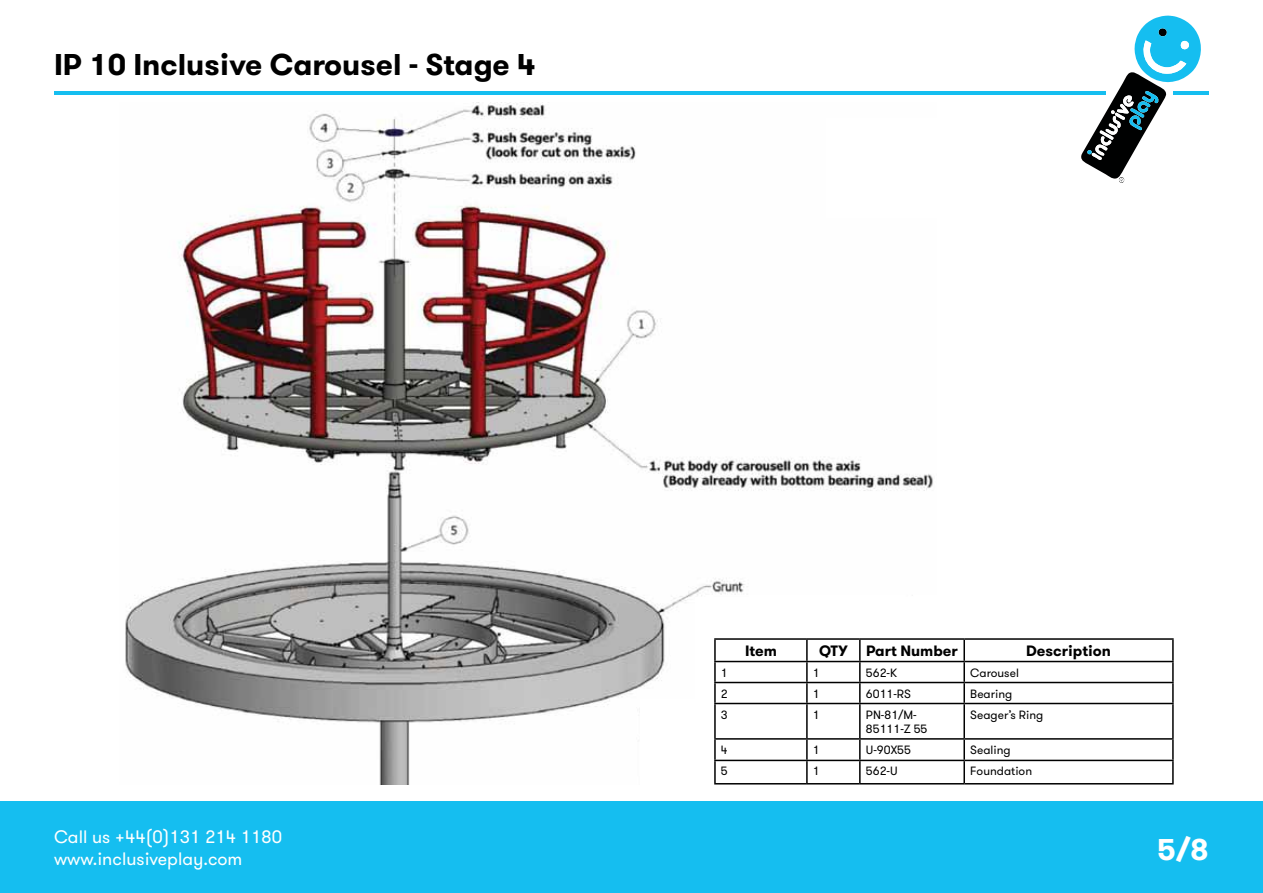
<style>
.page{position:relative;width:1263px;height:893px;background:#fff}
.page>*{position:absolute;margin:0;border:0;box-sizing:border-box;transform-origin:0 0}
.t1{font:700 30px "GT Walsheim";color:#000}
.t2{font:700 30px "GT Walsheim";color:#fff}
.t3{font:18px/21.6px "GT Walsheim";color:#fff}
.t4{font:700 15px "GT Walsheim";color:#000}
.t5{font:12px/14.4px "GT Walsheim";color:#000}
</style>
<div class="page">
<div style="left:0;top:802px;width:1263px;height:91px;background:#15bef0"></div>
<hr style="left:54px;top:91px;width:1051px;height:3px;background:#15bef0">
<svg style="left:1081px;top:15px;width:122px;height:168px"></svg>
<hr style="left:1174px;top:91px;width:35px;height:3px;background:#15bef0">
<img style="left:125px;top:103px;width:808px;height:681px">
<div style="left:826px;top:118px;width:110px;height:100px;background:#fff"></div>
<div style="left:696px;top:597px;width:255px;height:117px;background:#fff"></div>
<div style="left:641px;top:699px;width:310px;height:91px;background:#fff"></div>
<hr style="left:714px;top:638px;width:93px;height:2px;background:#000">
<hr style="left:714px;top:640px;width:2px;height:21px;background:#000">
<hr style="left:807px;top:638px;width:53px;height:2px;background:#000">
<hr style="left:806px;top:640px;width:2px;height:21px;background:#000">
<hr style="left:860px;top:638px;width:104px;height:2px;background:#000">
<hr style="left:859px;top:640px;width:2px;height:21px;background:#000">
<hr style="left:964px;top:638px;width:210px;height:2px;background:#000">
<hr style="left:963px;top:640px;width:2px;height:21px;background:#000">
<hr style="left:1172px;top:640px;width:2px;height:21px;background:#000">
<hr style="left:714px;top:661px;width:93px;height:1px;background:#000">
<hr style="left:714px;top:662px;width:2px;height:20px;background:#000">
<hr style="left:807px;top:661px;width:53px;height:1px;background:#000">
<hr style="left:806px;top:662px;width:2px;height:20px;background:#000">
<hr style="left:860px;top:661px;width:104px;height:1px;background:#000">
<hr style="left:859px;top:662px;width:2px;height:20px;background:#000">
<hr style="left:964px;top:661px;width:210px;height:1px;background:#000">
<hr style="left:963px;top:662px;width:2px;height:20px;background:#000">
<hr style="left:1172px;top:662px;width:2px;height:20px;background:#000">
<hr style="left:714px;top:682px;width:93px;height:1px;background:#000">
<hr style="left:714px;top:683px;width:2px;height:20px;background:#000">
<hr style="left:807px;top:682px;width:53px;height:1px;background:#000">
<hr style="left:806px;top:683px;width:2px;height:20px;background:#000">
<hr style="left:860px;top:682px;width:104px;height:1px;background:#000">
<hr style="left:859px;top:683px;width:2px;height:20px;background:#000">
<hr style="left:964px;top:682px;width:210px;height:1px;background:#000">
<hr style="left:963px;top:683px;width:2px;height:20px;background:#000">
<hr style="left:1172px;top:683px;width:2px;height:20px;background:#000">
<hr style="left:714px;top:703px;width:93px;height:1px;background:#000">
<hr style="left:714px;top:704px;width:2px;height:34px;background:#000">
<hr style="left:807px;top:703px;width:53px;height:1px;background:#000">
<hr style="left:806px;top:704px;width:2px;height:34px;background:#000">
<hr style="left:860px;top:703px;width:104px;height:1px;background:#000">
<hr style="left:859px;top:704px;width:2px;height:34px;background:#000">
<hr style="left:964px;top:703px;width:210px;height:1px;background:#000">
<hr style="left:963px;top:704px;width:2px;height:34px;background:#000">
<hr style="left:1172px;top:704px;width:2px;height:34px;background:#000">
<hr style="left:714px;top:738px;width:93px;height:2px;background:#000">
<hr style="left:714px;top:740px;width:2px;height:20px;background:#000">
<hr style="left:807px;top:738px;width:53px;height:2px;background:#000">
<hr style="left:806px;top:740px;width:2px;height:20px;background:#000">
<hr style="left:860px;top:738px;width:104px;height:2px;background:#000">
<hr style="left:859px;top:740px;width:2px;height:20px;background:#000">
<hr style="left:964px;top:738px;width:210px;height:2px;background:#000">
<hr style="left:963px;top:740px;width:2px;height:20px;background:#000">
<hr style="left:1172px;top:740px;width:2px;height:20px;background:#000">
<hr style="left:714px;top:760px;width:93px;height:1px;background:#000">
<hr style="left:714px;top:761px;width:2px;height:22px;background:#000">
<hr style="left:807px;top:760px;width:53px;height:1px;background:#000">
<hr style="left:806px;top:761px;width:2px;height:22px;background:#000">
<hr style="left:860px;top:760px;width:104px;height:1px;background:#000">
<hr style="left:859px;top:761px;width:2px;height:22px;background:#000">
<hr style="left:964px;top:760px;width:210px;height:1px;background:#000">
<hr style="left:963px;top:761px;width:2px;height:22px;background:#000">
<hr style="left:1172px;top:761px;width:2px;height:22px;background:#000">
<hr style="left:714px;top:783px;width:93px;height:1px;background:#000">
<hr style="left:807px;top:783px;width:53px;height:1px;background:#000">
<hr style="left:860px;top:783px;width:104px;height:1px;background:#000">
<hr style="left:964px;top:783px;width:210px;height:1px;background:#000">
<h1 class="t1" style="left:54px;top:45px;width:483px">IP 10 Inclusive Carousel - Stage 4</h1>
<h2 class="t3" style="left:54px;top:827px;width:230px">Call us +44(0)131 214 1180 www.inclusiveplay.com</h2>
<p class="t4" style="left:745px;top:641px;width:33px">Item</p>
<p class="t4" style="left:819px;top:641px;width:140px">QTY Part Number</p>
<p class="t4" style="left:1026px;top:641px;width:86px">Description</p>
<p class="t5" style="left:721px;top:665px;width:8px">1</p>
<p class="t5" style="left:813px;top:665px;width:8px">1</p>
<p class="t5" style="left:866px;top:665px;width:33px">562-K</p>
<p class="t5" style="left:970px;top:665px;width:50px">Carousel</p>
<p class="t5" style="left:721px;top:686px;width:8px">2</p>
<p class="t5" style="left:813px;top:686px;width:8px">1</p>
<p class="t5" style="left:866px;top:686px;width:47px">6011-RS</p>
<p class="t5" style="left:970px;top:686px;width:44px">Bearing</p>
<p class="t5" style="left:721px;top:707px;width:8px">3</p>
<p class="t5" style="left:813px;top:707px;width:8px">1</p>
<p class="t5" style="left:866px;top:707px;width:63px">PN-81/M-<br>85111-Z 55</p>
<p class="t5" style="left:970px;top:707px;width:75px">Seager’s Ring</p>
<p class="t5" style="left:721px;top:743px;width:8px">4</p>
<p class="t5" style="left:813px;top:743px;width:8px">1</p>
<p class="t5" style="left:866px;top:743px;width:47px">U-90X55</p>
<p class="t5" style="left:970px;top:743px;width:42px">Sealing</p>
<p class="t5" style="left:721px;top:764px;width:8px">5</p>
<p class="t5" style="left:813px;top:764px;width:8px">1</p>
<p class="t5" style="left:866px;top:764px;width:33px">562-U</p>
<p class="t5" style="left:970px;top:764px;width:63px">Foundation</p>
<h1 class="t2" style="left:1157px;top:830px;width:53px">5/8</h1>
</div>
